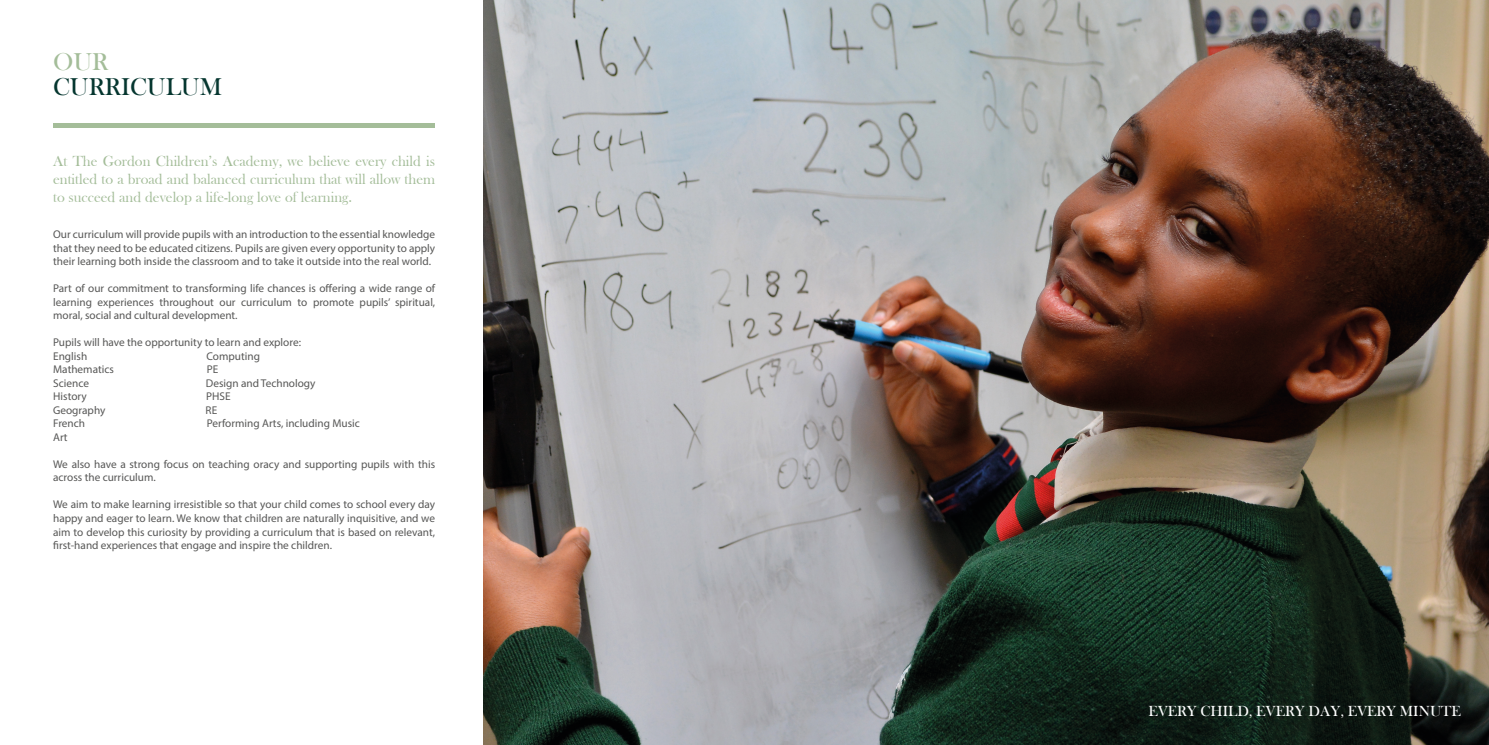
<style>
.page{position:relative;width:1489px;height:745px;background:#fff}
.page>*{position:absolute;margin:0;border:0;box-sizing:border-box;transform-origin:0 0}
.t1{font:25px "Bask Old Face";color:#05362f}
.t2{font:25px "Bask Old Face";color:#a4bd99}
.t3{font:15px/18px "Bask Old Face";color:#a4bd99;text-align:justify}
.t4{font:15px "Bask Old Face";color:#fff}
.t5{font:11.25px/13.5px "Myriad Pro";color:#575756;text-align:justify}
</style>
<div class="page">
<img style="left:483px;top:0;width:1005px;height:744px">
<hr style="left:53px;top:123px;width:382px;height:4px;background:#a4bd99">
<p class="t2" style="left:53px;top:48px;width:57px">OUR</p>
<p class="t1" style="left:53px;top:73px;width:170px">CURRICULUM</p>
<p class="t3" style="left:53px;top:152px;width:383px">At The Gordon Children’s Academy, we believe every child is entitled to a broad and balanced curriculum that will allow them to succeed and develop a life-long love of learning.</p>
<p class="t5" style="left:53px;top:227px;width:383px">Our curriculum will provide pupils with an introduction to the essential knowledge that they need to be educated citizens. Pupils are given every opportunity to apply their learning both inside the classroom and to take it outside into the real world.</p>
<p class="t5" style="left:53px;top:281px;width:383px">Part of our commitment to transforming life chances is offering a wide range of learning experiences throughout our curriculum to promote pupils’ spiritual, moral, social and cultural development.</p>
<p class="t5" style="left:53px;top:335px;width:249px">Pupils will have the opportunity to learn and explore:</p>
<p class="t5" style="left:53px;top:349px;width:36px">English</p>
<p class="t5" style="left:206px;top:349px;width:55px">Computing</p>
<p class="t5" style="left:53px;top:362px;width:62px">Mathematics</p>
<p class="t5" style="left:207px;top:362px;width:13px">PE</p>
<p class="t5" style="left:53px;top:376px;width:37px">Science</p>
<p class="t5" style="left:206px;top:376px;width:111px">Design and Technology</p>
<p class="t5" style="left:53px;top:389px;width:35px">History</p>
<p class="t5" style="left:206px;top:389px;width:26px">PHSE</p>
<p class="t5" style="left:53px;top:403px;width:54px">Geography</p>
<p class="t5" style="left:206px;top:403px;width:13px">RE</p>
<p class="t5" style="left:53px;top:416px;width:33px">French</p>
<p class="t5" style="left:207px;top:416px;width:154px">Performing Arts, including Music</p>
<p class="t5" style="left:53px;top:430px;width:16px">Art</p>
<p class="t5" style="left:53px;top:457px;width:383px">We also have a strong focus on teaching oracy and supporting pupils with this across the curriculum.</p>
<p class="t5" style="left:53px;top:497px;width:383px">We aim to make learning irresistible so that your child comes to school every day happy and eager to learn. We know that children are naturally inquisitive, and we aim to develop this curiosity by providing a curriculum that is based on relevant, first-hand experiences that engage and inspire the children.</p>
<p class="t4" style="left:1148px;top:702px;width:314px">EVERY CHILD, EVERY DAY, EVERY MINUTE</p>
</div>
